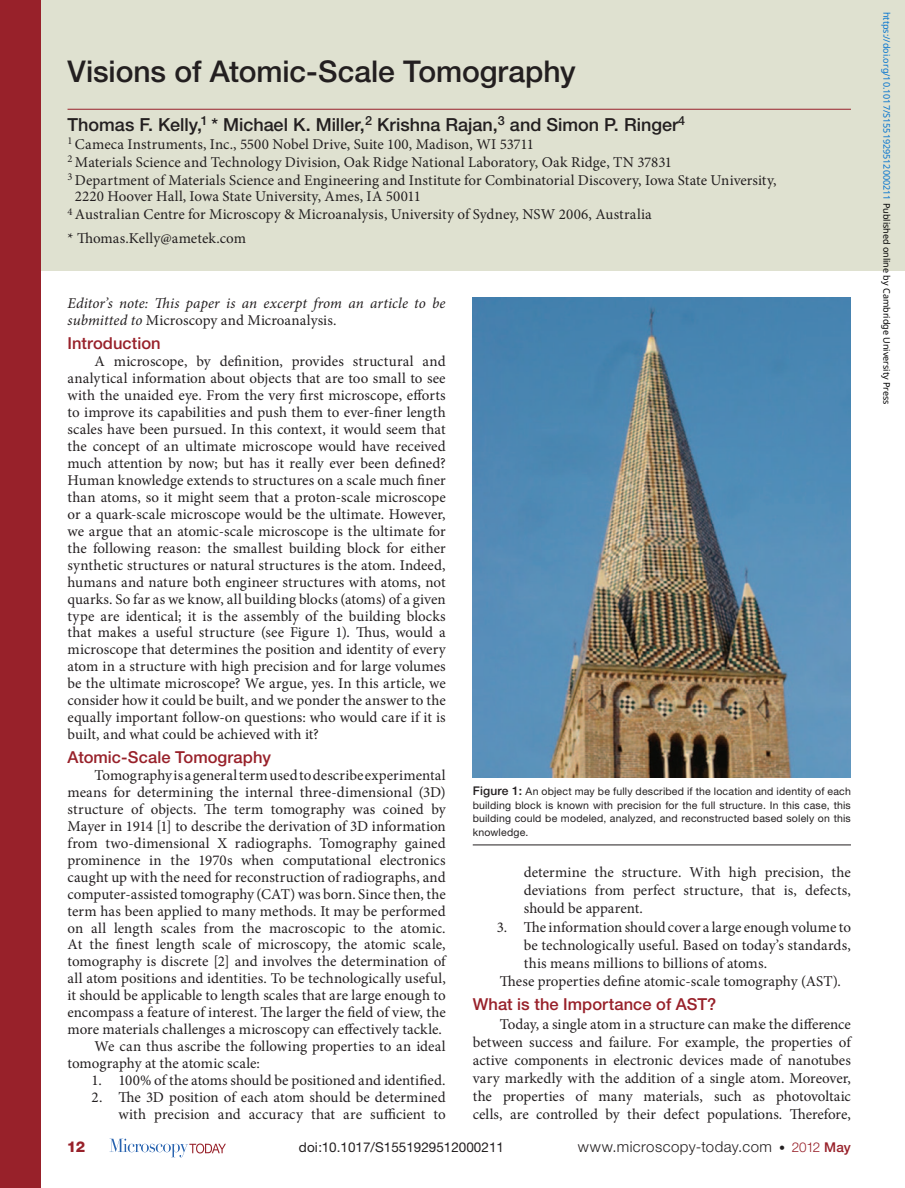
<style>
.page{position:relative;width:905px;height:1188px;background:#fff}
.page>*{position:absolute;margin:0;border:0;box-sizing:border-box;transform-origin:0 0}
.t1{font:500 30px "Helvetica Neue";letter-spacing:-.005em;color:#231f20}
.t2{font:500 18px "Helvetica Neue";color:#231f20}
.t3{font:500 16.5px "Helvetica Neue";letter-spacing:.005em;color:#98212a}
.t4{font:15px/17px "Minion Pro";color:#231f20;text-align:justify}
.t5{font:italic 15px/17.2px "Minion Pro";letter-spacing:.005em;color:#231f20}
.t6{font:300 15px "Helvetica Neue";letter-spacing:.03em;color:#231f20}
.t7{font:800 15px "Helvetica Neue";color:#98212a}
.t8{font:13.5px "Helvetica Neue";color:#231f20}
.t9{font:10.5px/13.5px "Helvetica Neue";letter-spacing:.02em;color:#231f20;text-align:justify}
.t10{font:9px "Noto Sans";color:#0172cf}
.s1{font-style:normal}
.s2{font-weight:500;font-size:12px}
.s3{font-size:12px}
.s4{font-size:13.5px;color:#98212a}
.s5{font-weight:500;font-size:13.5px;color:#98212a}
.s6{color:#000}
</style>
<div class="page">
<svg style="left:110px;top:1139px;width:116px;height:18px"></svg>
<div style="left:10px;top:0;width:894px;height:270px;background:#dfe1d0"></div>
<div style="left:0;top:0;width:40px;height:1188px;background:#98212a"></div>
<hr style="left:68px;top:109px;width:782px;height:1px;background:#98212a">
<hr style="left:472px;top:845px;width:378px;height:1px;background:#231f20">
<img style="left:472px;top:297px;width:378px;height:480px">
<h1 class="t1" style="left:68px;top:53px;width:509px">Visions of Atomic-Scale Tomography</h1>
<p class="t2" style="left:68px;top:113px;width:619px">Thomas F. Kelly,<sup>1</sup> * Michael K. Miller,<sup>2</sup> Krishna Rajan,<sup>3</sup> and Simon P. Ringer<sup>4</sup></p>
<p class="t4" style="left:68px;top:135px;width:710px;line-height:18px;text-align:left"><sup>1</sup> Cameca Instruments, Inc., 5500 Nobel Drive, Suite 100, Madison, WI 53711<br><sup>2</sup> Materials Science and Technology Division, Oak Ridge National Laboratory, Oak Ridge, TN 37831<br><sup>3</sup> Department of Materials Science and Engineering and Institute for Combinatorial Discovery, Iowa State University,</p>
<p class="t4" style="left:68px;top:187px;width:585px;line-height:18px;text-indent:7px">2220 Hoover Hall, Iowa State University, Ames, IA 50011<br><sup>4</sup> Australian Centre for Microscopy &amp; Microanalysis, University of Sydney, NSW 2006, Australia</p>
<p class="t4" style="left:67px;top:230px;width:180px">* Thomas.Kelly@ametek.com</p>
<p class="t5" style="left:67px;top:295px;width:379px">Editor’s note: This paper is an excerpt from an article to be submitted to <span class="s1">Microscopy and Microanalysis.</span></p>
<p class="t3" style="left:68px;top:334px;width:95px">Introduction</p>
<p class="t4" style="left:68px;top:353px;width:380px;text-indent:27px">A microscope, by definition, provides structural and analytical information about objects that are too small to see with the unaided eye. From the very first microscope, efforts to improve its capabilities and push them to ever-finer length scales have been pursued. In this context, it would seem that the concept of an ultimate microscope would have received much attention by now; but has it really ever been defined?<br>Human knowledge extends to structures on a scale much finer than atoms, so it might seem that a proton-scale microscope or a quark-scale microscope would be the ultimate. However, we argue that an atomic-scale microscope is the ultimate for the following reason: the smallest building block for either synthetic structures or natural structures is the atom. Indeed, humans and nature both engineer structures with atoms, not quarks. So far as we know, all building blocks (atoms) of a given type are identical; it is the assembly of the building blocks that makes a useful structure (see Figure 1). Thus, would a microscope that determines the position and identity of every atom in a structure with high precision and for large volumes be the ultimate microscope? We argue, yes. In this article, we consider how it could be built, and we ponder the answer to the equally important follow-on questions: who would care if it is built, and what could be achieved with it?</p>
<p class="t3" style="left:68px;top:747px;width:205px">Atomic-Scale Tomography</p>
<p class="t4" style="left:94px;top:767px;width:353px">Tomography is a general term used to describe experimental</p>
<p class="t4" style="left:68px;top:784px;width:379px">means for determining the internal three-dimensional (3D)</p>
<p class="t4" style="left:68px;top:801px;width:380px">structure of objects. The term tomography was coined by</p>
<p class="t4" style="left:68px;top:818px;width:380px">Mayer in 1914 [1] to describe the derivation of 3D information</p>
<p class="t4" style="left:68px;top:835px;width:379px">from two-dimensional X radiographs. Tomography gained</p>
<p class="t4" style="left:68px;top:852px;width:379px">prominence in the 1970s when computational electronics</p>
<p class="t4" style="left:68px;top:869px;width:379px">caught up with the need for reconstruction of radiographs, and</p>
<p class="t4" style="left:68px;top:885px;width:380px">computer-assisted tomography (CAT) was born. Since then, the</p>
<p class="t4" style="left:68px;top:902px;width:379px">term has been applied to many methods. It may be performed</p>
<p class="t4" style="left:68px;top:919px;width:379px">on all length scales from the macroscopic to the atomic.</p>
<p class="t4" style="left:68px;top:936px;width:379px">At the finest length scale of microscopy, the atomic scale,</p>
<p class="t4" style="left:68px;top:953px;width:379px">tomography is discrete [2] and involves the determination of</p>
<p class="t4" style="left:68px;top:970px;width:380px">all atom positions and identities. To be technologically useful,</p>
<p class="t4" style="left:68px;top:987px;width:379px">it should be applicable to length scales that are large enough to</p>
<p class="t4" style="left:68px;top:1004px;width:379px">encompass a feature of interest. The larger the field of view, the</p>
<p class="t4" style="left:68px;top:1021px;width:376px">more materials challenges a microscopy can effectively tackle.</p>
<p class="t4" style="left:94px;top:1038px;width:352px">We can thus ascribe the following properties to an ideal</p>
<p class="t4" style="left:68px;top:1055px;width:194px">tomography at the atomic scale:</p>
<p class="t4" style="left:92px;top:1072px;width:355px">1. 100% of the atoms should be positioned and identified.</p>
<p class="t4" style="left:92px;top:1089px;width:355px;text-align:right">2. The 3D position of each atom should be determined with precision and accuracy that are sufficient to</p>
<p class="t9" style="left:472px;top:784px;width:379px"><span class="s2">Figure 1:</span> An object may be fully described if the location and identity of each building block is known with precision for the full structure. In this case, this building could be modeled, analyzed, and reconstructed based solely on this knowledge.</p>
<p class="t4" style="left:524px;top:863px;width:329px;line-height:18.1px">determine the structure. With high precision, the deviations from perfect structure, that is, defects, should be apparent.</p>
<p class="t4" style="left:496px;top:918px;width:356px">3. The information should cover a large enough volume to</p>
<p class="t4" style="left:524px;top:937px;width:328px">be technologically useful. Based on today’s standards,</p>
<p class="t4" style="left:524px;top:955px;width:245px">this means millions to billions of atoms.</p>
<p class="t4" style="left:500px;top:973px;width:343px">These properties define atomic-scale tomography (AST).</p>
<p class="t3" style="left:472px;top:995px;width:245px">What is the Importance of AST?</p>
<p class="t4" style="left:472px;top:1015px;width:379px;line-height:18.1px;text-indent:27px">Today, a single atom in a structure can make the difference between success and failure. For example, the properties of active components in electronic devices made of nanotubes vary markedly with the addition of a single atom. Moreover, the properties of many materials, such as photovoltaic cells, are controlled by their defect populations. Therefore,</p>
<p class="t7" style="left:67px;top:1138px;width:20px">12</p>
<p class="t8" style="left:299px;top:1139px;width:206px">doi:10.1017/S1551929512000211</p>
<p class="t6" style="left:577px;top:1137px;width:275px">www.microscopy-today.com <span class="s3">•</span> <span class="s4">2012</span> <span class="s5">May</span></p>
<p class="t10" style="left:893px;top:12px;width:394px;rotate:90deg">https://doi.org/10.1017/S1551929512000211 <span class="s6">Published online by Cambridge University Press</span></p>
</div>
